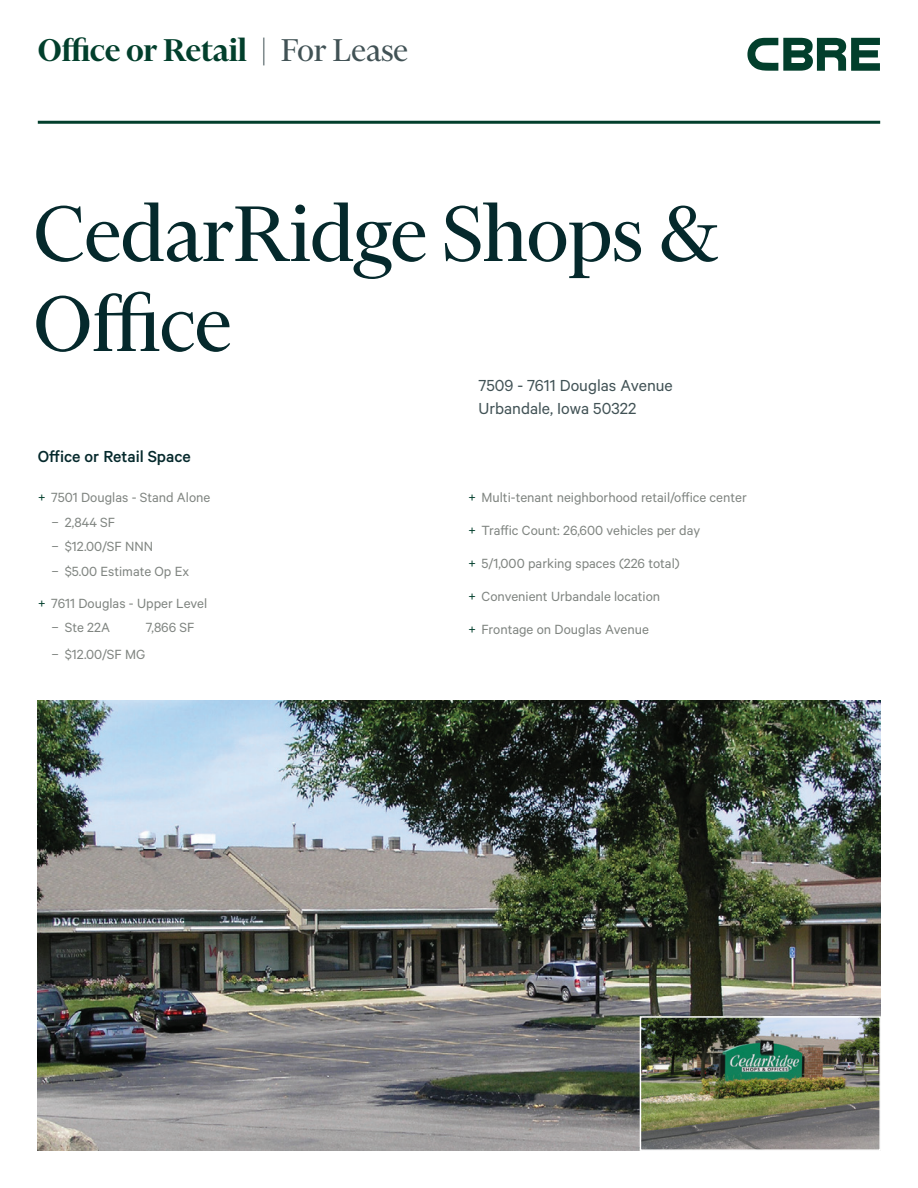
<style>
.page{position:relative;width:918px;height:1188px;background:#fff}
.page>*{position:absolute;margin:0;border:0;box-sizing:border-box;transform-origin:0 0}
.Heading_Large{font:90px/90px "Financier Display";color:#05292c}
.t1{font:600 36px "Financier Display";color:#023f2c}
.t2{font:18px "Calibre";color:#415255}
.Bullet_Heading{font:500 18px "Calibre";color:#05292c}
.t3{font:15px "Calibre";color:#808581}
.s1{font-weight:400;color:#415255}
.s2{color:#023f2c}
</style>
<div class="page">
<img style="left:38px;top:701px;width:842px;height:449px">
<hr style="left:38px;top:121px;width:842px;height:3px;background:#023f2c">
<img style="left:643px;top:1019px;width:235px;height:129px">
<div style="left:640px;top:1016px;width:241px;height:135px;border:2px solid #fff"></div>
<svg style="left:747px;top:38px;width:133px;height:33px"></svg>
<p class="t1" style="left:38px;top:26px;width:372px">Office or Retail <span class="s1">| For Lease</span></p>
<p class="Heading_Large" style="left:33px;top:188px;width:688px">CedarRidge Shops &amp;<br>Office</p>
<p class="t2" style="left:478px;top:375px;width:196px">7509 - 7611 Douglas Avenue</p>
<p class="t2" style="left:478px;top:398px;width:159px">Urbandale, Iowa 50322</p>
<p class="Bullet_Heading" style="left:38px;top:446px;width:155px">Office or Retail Space</p>
<p class="t3" style="left:38px;top:488px;width:174px"><span class="s2">+</span> 7501 Douglas - Stand Alone</p>
<p class="t3" style="left:51px;top:513px;width:65px">− 2,844 SF</p>
<p class="t3" style="left:51px;top:538px;width:103px">− $12.00/SF NNN</p>
<p class="t3" style="left:51px;top:563px;width:139px">− $5.00 Estimate Op Ex</p>
<p class="t3" style="left:38px;top:594px;width:171px"><span class="s2">+</span> 7611 Douglas - Upper Level</p>
<p class="t3" style="left:51px;top:619px;width:60px">− Ste 22A</p>
<p class="t3" style="left:146px;top:619px;width:50px">7,866 SF</p>
<p class="t3" style="left:51px;top:645px;width:96px">− $12.00/SF MG</p>
<p class="t3" style="left:468px;top:488px;width:280px"><span class="s2">+</span> Multi-tenant neighborhood retail/office center</p>
<p class="t3" style="left:468px;top:521px;width:234px"><span class="s2">+</span> Traffic Count: 26,600 vehicles per day</p>
<p class="t3" style="left:468px;top:554px;width:213px"><span class="s2">+</span> 5/1,000 parking spaces (226 total)</p>
<p class="t3" style="left:468px;top:587px;width:194px"><span class="s2">+</span> Convenient Urbandale location</p>
<p class="t3" style="left:468px;top:620px;width:182px"><span class="s2">+</span> Frontage on Douglas Avenue</p>
</div>
